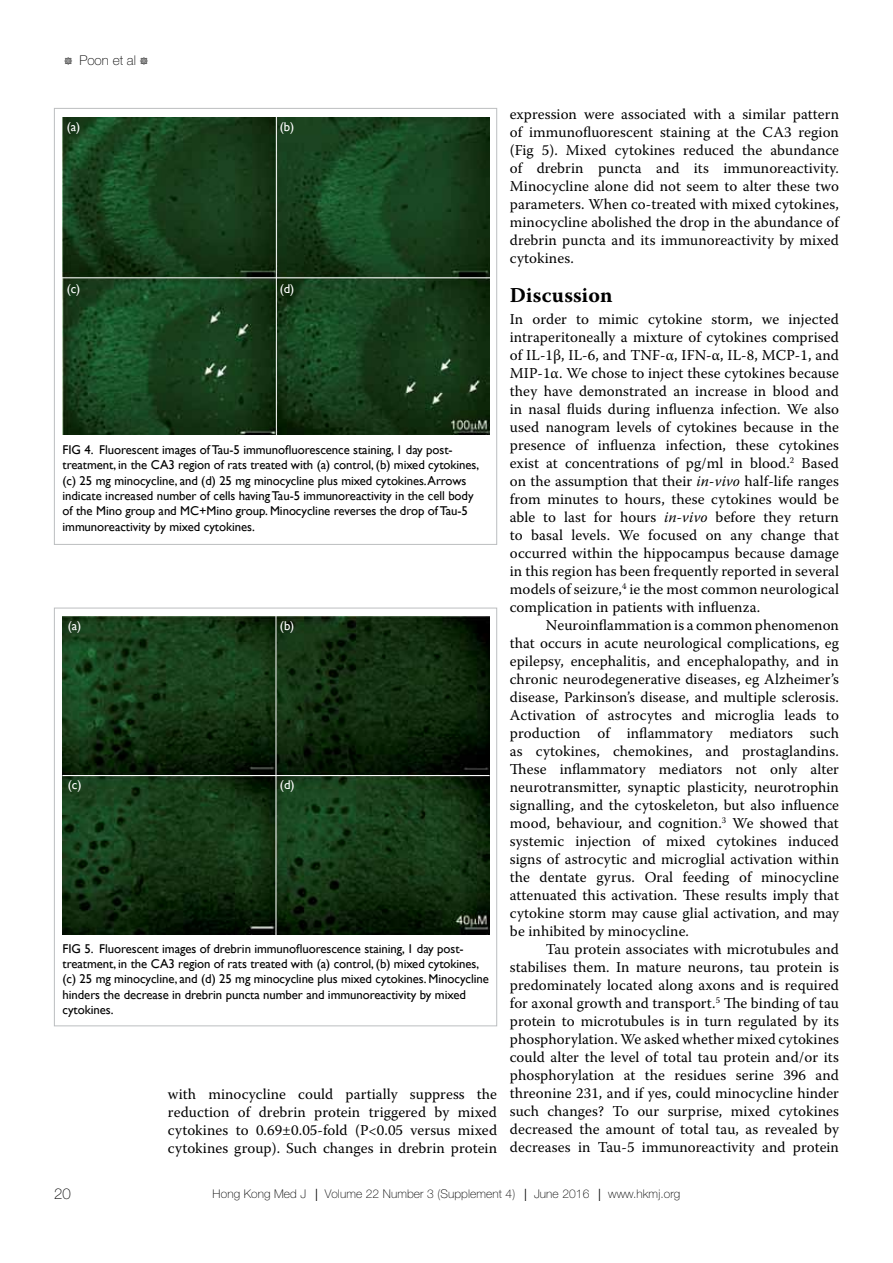
<style>
.page{position:relative;width:893px;height:1263px;background:#fff}
.page>*{position:absolute;margin:0;border:0;box-sizing:border-box;transform-origin:0 0}
.t1{font:700 21px "Warnock Pro";letter-spacing:.01em;color:#000}
.t2{font:15px/18px "Warnock Pro";letter-spacing:.005em;color:#000;text-align:justify}
.t3{font:100 15px "Helvetica Neue";color:#000}
.t4{font:100 13.5px "Helvetica Neue";color:#000}
.t5{font:12.75px/15.3px "Gill Sans";letter-spacing:-.005em;color:#000}
.t6{font:12.75px "Gill Sans";color:#fff}
.t7{font:100 12px "Helvetica Neue";letter-spacing:.01em;color:#000}
.s1{font-family:"Type Embellishments One Let Plain";font-weight:400;font-size:12px}
.s2{font-style:italic}
</style>
<div class="page">
<img style="left:63px;top:117px;width:426px;height:318px">
<hr style="left:62px;top:277px;width:429px;height:1px;background:#fff">
<hr style="left:276px;top:117px;width:1px;height:318px;background:#fff">
<img style="left:63px;top:616px;width:427px;height:319px">
<hr style="left:63px;top:775px;width:427px;height:1px;background:#fff">
<hr style="left:276px;top:616px;width:1px;height:319px;background:#fff">
<p class="t4" style="left:64px;top:53px;width:86px"><span class="s1">#</span> Poon et al <span class="s1">#</span></p>
<p class="t6" style="left:67px;top:119px;width:15px">(a)</p>
<p class="t6" style="left:67px;top:281px;width:15px">(c)</p>
<p class="t6" style="left:280px;top:119px;width:16px">(b)</p>
<p class="t6" style="left:280px;top:281px;width:16px">(d)</p>
<p class="t5" style="left:63px;top:442px;width:418px">FIG 4. Fluorescent images of Tau-5 immunofluorescence staining, 1 day post&shy;treatment, in the CA3 region of rats treated with (a) control, (b) mixed cytokines, (c) 25 mg minocycline, and (d) 25 mg minocycline plus mixed cytokines. Arrows indicate increased number of cells having Tau-5 immunoreactivity in the cell body of the Mino group and MC+Mino group. Minocycline reverses the drop of Tau-5 immunoreactivity by mixed cytokines.</p>
<p class="t6" style="left:68px;top:618px;width:15px">(a)</p>
<p class="t6" style="left:68px;top:777px;width:15px">(c)</p>
<p class="t6" style="left:280px;top:618px;width:16px">(b)</p>
<p class="t6" style="left:280px;top:777px;width:16px">(d)</p>
<p class="t5" style="left:63px;top:941px;width:428px">FIG 5. Fluorescent images of drebrin immunofluorescence staining, 1 day post&shy;treatment, in the CA3 region of rats treated with (a) control, (b) mixed cytokines, (c) 25 mg minocycline, and (d) 25 mg minocycline plus mixed cytokines. Minocycline hinders the decrease in drebrin puncta number and immunoreactivity by mixed cytokines.</p>
<p class="t2" style="left:168px;top:1085px;width:331px">with minocycline could partially suppress the reduction of drebrin protein triggered by mixed cytokines to 0.69±0.05-fold (P&lt;0.05 versus mixed cytokines group). Such changes in drebrin protein</p>
<p class="t2" style="left:510px;top:105px;width:331px">expression were associated with a similar pattern of immunofluorescent staining at the CA3 region (Fig 5). Mixed cytokines reduced the abundance of drebrin puncta and its immunoreactivity.<br>Minocycline alone did not seem to alter these two parameters. When co-treated with mixed cytokines, minocycline abolished the drop in the abundance of drebrin puncta and its immunoreactivity by mixed cytokines.</p>
<h1 class="t1" style="left:510px;top:282px;width:104px">Discussion</h1>
<p class="t2" style="left:510px;top:310px;width:331px">In order to mimic cytokine storm, we injected intraperitoneally a mixture of cytokines comprised of IL-1β, IL-6, and TNF-α, IFN-α, IL-8, MCP-1, and MIP-1α. We chose to inject these cytokines because they have demonstrated an increase in blood and in nasal fluids during influenza infection. We also used nanogram levels of cytokines because in the presence of influenza infection, these cytokines exist at concentrations of pg/ml in blood.<sup>2</sup> Based on the assumption that their <span class="s2">in-vivo</span> half-life ranges from minutes to hours, these cytokines would be able to last for hours <span class="s2">in-vivo</span> before they return to basal levels. We focused on any change that occurred within the hippocampus because damage in this region has been frequently reported in several models of seizure,<sup>4</sup> ie the most common neurological complication in patients with influenza.</p>
<p class="t2" style="left:510px;top:616px;width:331px;text-indent:36px">Neuroinflammation is a common phenomenon that occurs in acute neurological complications, eg epilepsy, encephalitis, and encephalopathy, and in chronic neurodegenerative diseases, eg Alzheimer’s disease, Parkinson’s disease, and multiple sclerosis.<br>Activation of astrocytes and microglia leads to production of inflammatory mediators such as cytokines, chemokines, and prostaglandins.<br>These inflammatory mediators not only alter neurotransmitter, synaptic plasticity, neurotrophin signalling, and the cytoskeleton, but also influence mood, behaviour, and cognition.<sup>3</sup> We showed that systemic injection of mixed cytokines induced signs of astrocytic and microglial activation within the dentate gyrus. Oral feeding of minocycline attenuated this activation. These results imply that cytokine storm may cause glial activation, and may be inhibited by minocycline.</p>
<p class="t2" style="left:510px;top:940px;width:331px;text-indent:36px">Tau protein associates with microtubules and stabilises them. In mature neurons, tau protein is predominately located along axons and is required for axonal growth and transport.<sup>5</sup> The binding of tau protein to microtubules is in turn regulated by its phosphorylation. We asked whether mixed cytokines could alter the level of total tau protein and/or its phosphorylation at the residues serine 396 and threonine 231, and if yes, could minocycline hinder such changes? To our surprise, mixed cytokines decreased the amount of total tau, as revealed by decreases in Tau-5 immunoreactivity and protein</p>
<p class="t3" style="left:54px;top:1186px;width:18px">20</p>
<p class="t7" style="left:213px;top:1187px;width:469px">Hong Kong Med J ⎥ Volume 22 Number 3 (Supplement 4) ⎥ June 2016 ⎥ www.hkmj.org</p>
</div>
